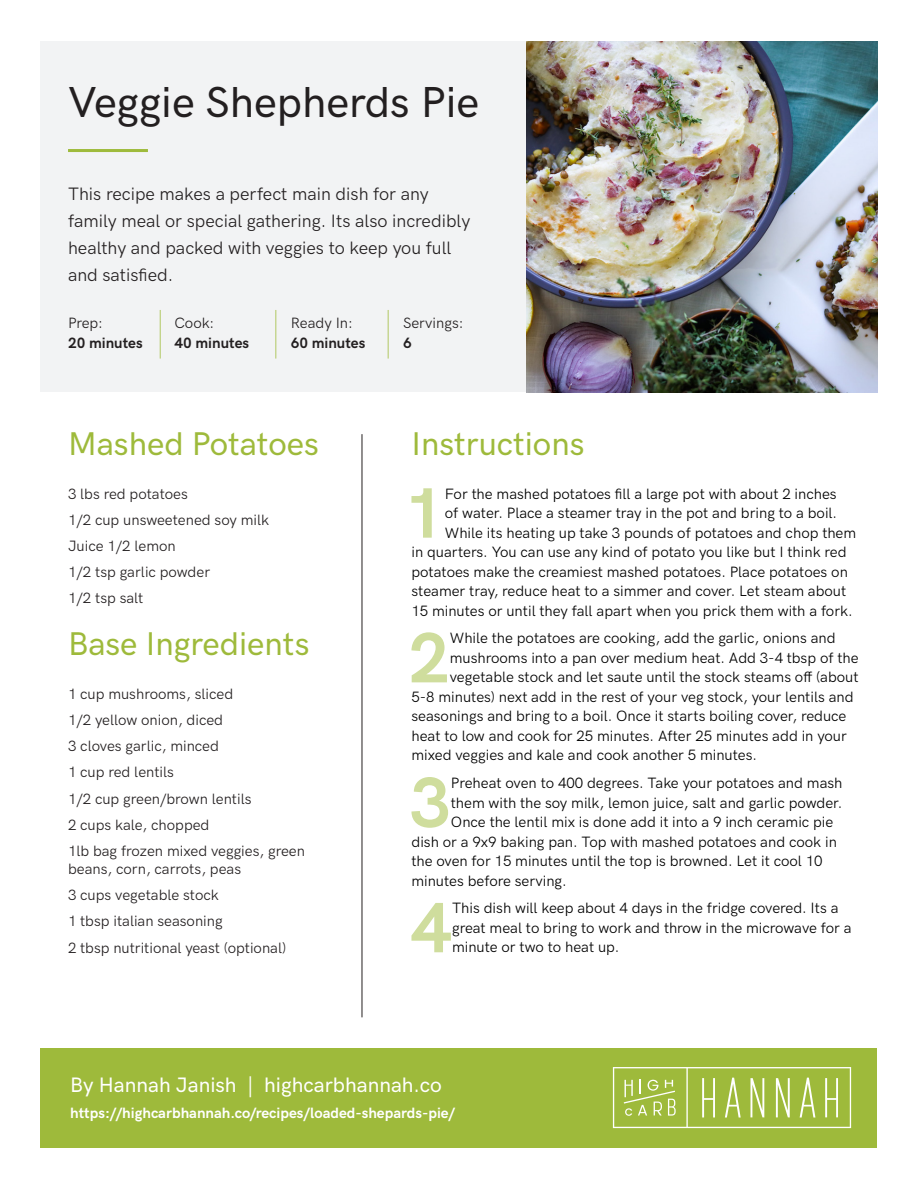
<style>
.page{position:relative;width:918px;height:1188px;background:#fff}
.page>*{position:absolute;margin:0;border:0;box-sizing:border-box;transform-origin:0 0}
.Instructions_Text_Ne{font:700 71.55px "HK Grotesk";color:#cfdd9d}
.RECIPE_TITLES{font:500 43.5px "HK Grotesk";color:#231f20}
.RECIPE_TITLES-2{font:500 33px "HK Grotesk";color:#9eba3b}
.RECIPE_TITLES-3{font:500 21px "HK Grotesk";color:#fff}
.RECIPE_TITLES-4{font:18px/27px "HK Grotesk";color:#231f20}
.Instructions_Text_Ne-2{font:15px/19.5px "HK Grotesk";color:#000}
.Ingredients_Text{font:15px/18px "HK Grotesk";color:#231f20}
.RECIPE_TITLES-5{font:700 15px "HK Grotesk";color:#fff}
.RECIPE_TITLES-6{font:700 15px "HK Grotesk";color:#231f20}
.RECIPE_TITLES-7{font:15px "HK Grotesk";color:#231f20}
</style>
<div class="page">
<div style="left:40px;top:41px;width:536px;height:351px;background:#f2f3f4"></div>
<div style="left:40px;top:1048px;width:838px;height:100px;background:#9eba3b"></div>
<img style="left:526px;top:41px;width:352px;height:351px">
<svg style="left:613px;top:1067px;width:238px;height:61px"></svg>
<hr style="left:68px;top:149px;width:80px;height:3px;background:#9eba3b">
<hr style="left:160px;top:310px;width:1px;height:49px;background:#b1c862">
<hr style="left:275px;top:310px;width:1px;height:49px;background:#b1c862">
<hr style="left:388px;top:310px;width:1px;height:49px;background:#b1c862">
<hr style="left:362px;top:434px;width:1px;height:583px;background:#231f20">
<p class="RECIPE_TITLES" style="left:68px;top:69px;width:413px">Veggie Shepherds Pie</p>
<p class="RECIPE_TITLES-4" style="left:68px;top:179px;width:404px">This recipe makes a perfect main dish for any family meal or special gathering. Its also incredibly healthy and packed with veggies to keep you full and satisfied.</p>
<p class="RECIPE_TITLES-7" style="left:68px;top:312px;width:37px">Prep:</p>
<p class="RECIPE_TITLES-7" style="left:175px;top:312px;width:41px">Cook:</p>
<p class="RECIPE_TITLES-7" style="left:291px;top:312px;width:64px">Ready In:</p>
<p class="RECIPE_TITLES-7" style="left:403px;top:312px;width:62px">Servings:</p>
<p class="RECIPE_TITLES-6" style="left:68px;top:332px;width:76px">20 minutes</p>
<p class="RECIPE_TITLES-6" style="left:175px;top:332px;width:76px">40 minutes</p>
<p class="RECIPE_TITLES-6" style="left:291px;top:332px;width:76px">60 minutes</p>
<p class="RECIPE_TITLES-6" style="left:403px;top:332px;width:10px">6</p>
<p class="RECIPE_TITLES-2" style="left:68px;top:419px;width:252px">Mashed Potatoes</p>
<p class="RECIPE_TITLES-2" style="left:411px;top:419px;width:175px">Instructions</p>
<p class="Ingredients_Text" style="left:68px;top:483px;width:121px">3 lbs red potatoes</p>
<p class="Ingredients_Text" style="left:68px;top:510px;width:203px">1/2 cup unsweetened soy milk</p>
<p class="Ingredients_Text" style="left:68px;top:536px;width:109px">Juice 1/2 lemon</p>
<p class="Ingredients_Text" style="left:68px;top:562px;width:144px">1/2 tsp garlic powder</p>
<p class="Ingredients_Text" style="left:68px;top:588px;width:77px">1/2 tsp salt</p>
<p class="RECIPE_TITLES-2" style="left:68px;top:619px;width:243px">Base Ingredients</p>
<p class="Ingredients_Text" style="left:68px;top:684px;width:167px">1 cup mushrooms, sliced</p>
<p class="Ingredients_Text" style="left:68px;top:710px;width:157px">1/2 yellow onion, diced</p>
<p class="Ingredients_Text" style="left:68px;top:736px;width:153px">3 cloves garlic, minced</p>
<p class="Ingredients_Text" style="left:68px;top:762px;width:108px">1 cup red lentils</p>
<p class="Ingredients_Text" style="left:68px;top:788px;width:185px">1/2 cup green/brown lentils</p>
<p class="Ingredients_Text" style="left:68px;top:815px;width:143px">2 cups kale, chopped</p>
<p class="Ingredients_Text" style="left:68px;top:841px;width:238px">1lb bag frozen mixed veggies, green beans, corn, carrots, peas</p>
<p class="Ingredients_Text" style="left:68px;top:885px;width:152px">3 cups vegetable stock</p>
<p class="Ingredients_Text" style="left:68px;top:911px;width:156px">1 tbsp italian seasoning</p>
<p class="Ingredients_Text" style="left:68px;top:937px;width:220px">2 tbsp nutritional yeast (optional)</p>
<p class="Instructions_Text_Ne" style="left:403px;top:459px;width:43px">1</p>
<p class="Instructions_Text_Ne-2" style="left:445px;top:483px;width:393px">For the mashed potatoes fill a large pot with about 2 inches</p>
<p class="Instructions_Text_Ne-2" style="left:445px;top:502px;width:394px">of water. Place a steamer tray in the pot and bring to a boil.</p>
<p class="Instructions_Text_Ne-2" style="left:445px;top:522px;width:413px">While its heating up take 3 pounds of potatoes and chop them</p>
<p class="Instructions_Text_Ne-2" style="left:411px;top:541px;width:437px">in quarters. You can use any kind of potato you like but I think red</p>
<p class="Instructions_Text_Ne-2" style="left:411px;top:561px;width:438px">potatoes make the creamiest mashed potatoes. Place potatoes on</p>
<p class="Instructions_Text_Ne-2" style="left:411px;top:580px;width:436px">steamer tray, reduce heat to a simmer and cover. Let steam about</p>
<p class="Instructions_Text_Ne-2" style="left:411px;top:600px;width:443px">15 minutes or until they fall apart when you prick them with a fork.</p>
<p class="Instructions_Text_Ne" style="left:408px;top:604px;width:43px">2</p>
<p class="Instructions_Text_Ne-2" style="left:450px;top:627px;width:387px">While the potatoes are cooking, add the garlic, onions and</p>
<p class="Instructions_Text_Ne-2" style="left:450px;top:647px;width:410px">mushrooms into a pan over medium heat. Add 3-4 tbsp of the</p>
<p class="Instructions_Text_Ne-2" style="left:450px;top:666px;width:410px">vegetable stock and let saute until the stock steams off (about</p>
<p class="Instructions_Text_Ne-2" style="left:411px;top:686px;width:444px">5-8 minutes) next add in the rest of your veg stock, your lentils and</p>
<p class="Instructions_Text_Ne-2" style="left:411px;top:705px;width:437px">seasonings and bring to a boil. Once it starts boiling cover, reduce</p>
<p class="Instructions_Text_Ne-2" style="left:411px;top:725px;width:437px">heat to low and cook for 25 minutes. After 25 minutes add in your</p>
<p class="Instructions_Text_Ne-2" style="left:411px;top:744px;width:347px">mixed veggies and kale and cook another 5 minutes.</p>
<p class="Instructions_Text_Ne" style="left:409px;top:749px;width:43px">3</p>
<p class="Instructions_Text_Ne-2" style="left:451px;top:772px;width:393px">Preheat oven to 400 degrees. Take your potatoes and mash</p>
<p class="Instructions_Text_Ne-2" style="left:451px;top:792px;width:393px">them with the soy milk, lemon juice, salt and garlic powder.</p>
<p class="Instructions_Text_Ne-2" style="left:451px;top:811px;width:384px">Once the lentil mix is done add it into a 9 inch ceramic pie</p>
<p class="Instructions_Text_Ne-2" style="left:411px;top:831px;width:427px">dish or a 9x9 baking pan. Top with mashed potatoes and cook in</p>
<p class="Instructions_Text_Ne-2" style="left:411px;top:850px;width:413px">the oven for 15 minutes until the top is browned. Let it cool 10</p>
<p class="Instructions_Text_Ne-2" style="left:411px;top:870px;width:157px">minutes before serving.</p>
<p class="Instructions_Text_Ne" style="left:411px;top:874px;width:43px">4</p>
<p class="Instructions_Text_Ne-2" style="left:452px;top:897px;width:401px">This dish will keep about 4 days in the fridge covered. Its a great meal to bring to work and throw in the microwave for a minute or two to heat up.</p>
<p class="RECIPE_TITLES-3" style="left:70px;top:1069px;width:373px">By Hannah Janish | highcarbhannah.co</p>
<p class="RECIPE_TITLES-5" style="left:70px;top:1102px;width:386px">https://highcarbhannah.co/recipes/loaded-shepards-pie/</p>
</div>
